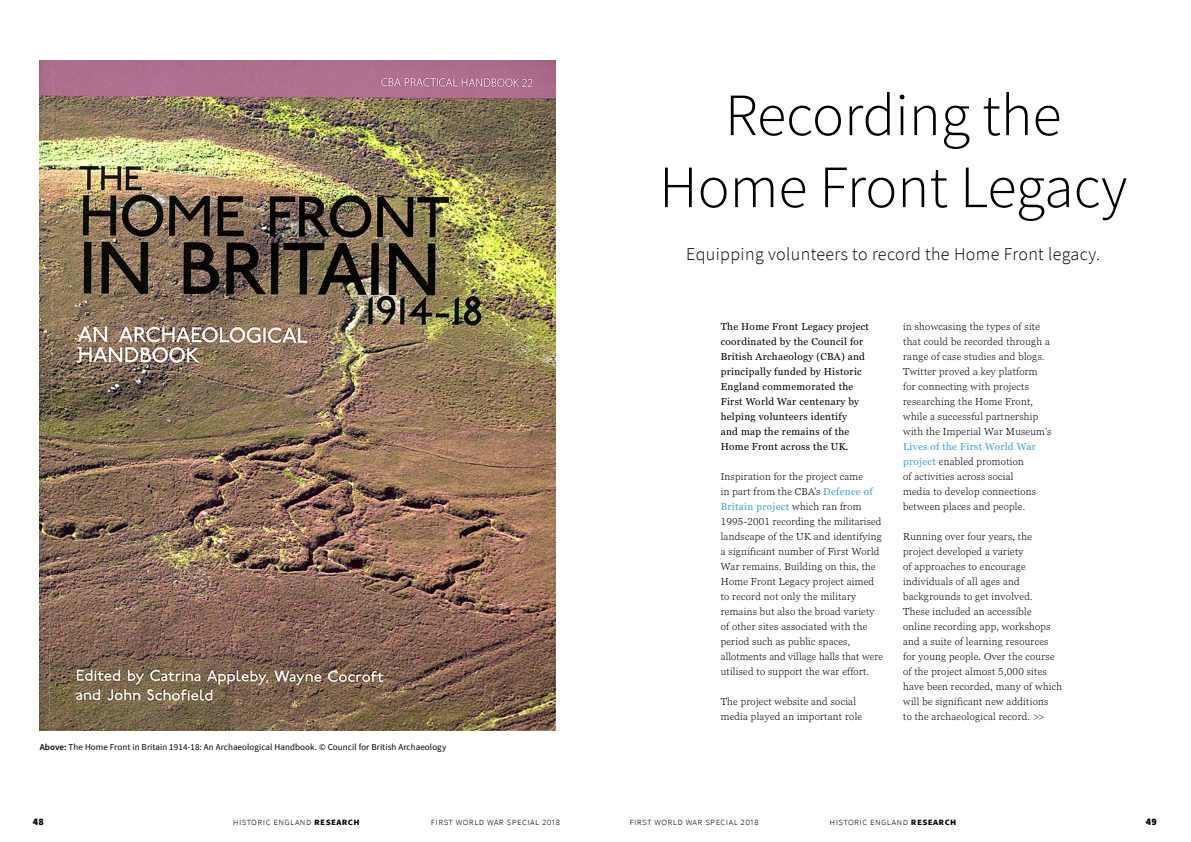
<style>
.page{position:relative;width:1191px;height:842px;background:#fff}
.page>*{position:absolute;margin:0;border:0;box-sizing:border-box;transform-origin:0 0}
.Heading{font:300 60px/72px "Source Sans Pro";color:#000;text-align:center}
.Standfirst{font:300 18px "Source Sans Pro";letter-spacing:.02em;color:#000}
.Body_Text{font:300 10px/15px "Georgia Pro";letter-spacing:.03em;color:#000}
.Intro_Body_Text{font:10px/15px "Georgia Pro";letter-spacing:.03em;color:#000}
.t1{font:300 10px "Source Sans Pro";letter-spacing:.04em;color:#000}
.t2{font:900 10px "Source Sans Pro";color:#000}
.Image_Captions{font:9px "Source Sans Pro";letter-spacing:.01em;color:#000}
.s1{font-weight:600}
.s2{font-weight:400;color:#3ca3dc}
.s3{font-weight:700;color:#757a7c}
.s4{font-weight:700}
</style>
<div class="page">
<img style="left:40px;top:60px;width:515px;height:670px">
<p class="Heading" style="left:659px;top:79px;width:469px">Recording the<br>Home Front Legacy</p>
<p class="Standfirst" style="left:686px;top:243px;width:415px">Equipping volunteers to record the Home Front legacy.</p>
<p class="Image_Captions" style="left:40px;top:742px;width:408px"><span class="s1">Above:</span> The Home Front in Britain 1914-18: An Archaeological Handbook. © Council for British Archaeology</p>
<p class="Intro_Body_Text" style="left:720px;top:320px;width:150px">The Home Front Legacy project coordinated by the Council for<br>British Archaeology (CBA) and principally funded by Historic<br>England commemorated the<br>First World War centenary by helping volunteers identify<br>and map the remains of the<br>Home Front across the UK.</p>
<p class="Body_Text" style="left:720px;top:470px;width:164px">Inspiration for the project came<br>in part from the CBA’s <span class="s2">Defence of Britain project</span> which ran from 1995-2001 recording the militarised landscape of the UK and identifying a significant number of First World War remains. Building on this, the Home Front Legacy project aimed to record not only the military remains but also the broad variety of other sites associated with the period such as public spaces, allotments and village halls that were utilised to support the war effort.</p>
<p class="Body_Text" style="left:720px;top:695px;width:143px">The project website and social media played an important role</p>
<p class="Body_Text" style="left:903px;top:320px;width:150px">in showcasing the types of site that could be recorded through a range of case studies and blogs.<br>Twitter proved a key platform for connecting with projects researching the Home Front, while a successful partnership with the Imperial War Museum’s<br><span class="s2">Lives of the First World War project</span> enabled promotion<br>of activities across social<br>media to develop connections between places and people.</p>
<p class="Body_Text" style="left:903px;top:530px;width:160px">Running over four years, the project developed a variety<br>of approaches to encourage individuals of all ages and backgrounds to get involved.<br>These included an accessible<br>online recording app, workshops and a suite of learning resources for young people. Over the course of the project almost 5,000 sites have been recorded, many of which will be significant new additions<br>to the archaeological record. <span class="s3">&gt;&gt;</span></p>
<p class="t2" style="left:33px;top:815px;width:13px">48</p>
<p class="t1" style="left:233px;top:815px;width:128px">historic england <span class="s4">research</span></p>
<p class="t1" style="left:431px;top:815px;width:131px">first world war special 2018</p>
<p class="t1" style="left:629px;top:815px;width:131px">first world war special 2018</p>
<p class="t1" style="left:829px;top:815px;width:128px">historic england <span class="s4">research</span></p>
<p class="t2" style="left:1145px;top:815px;width:13px">49</p>
</div>
